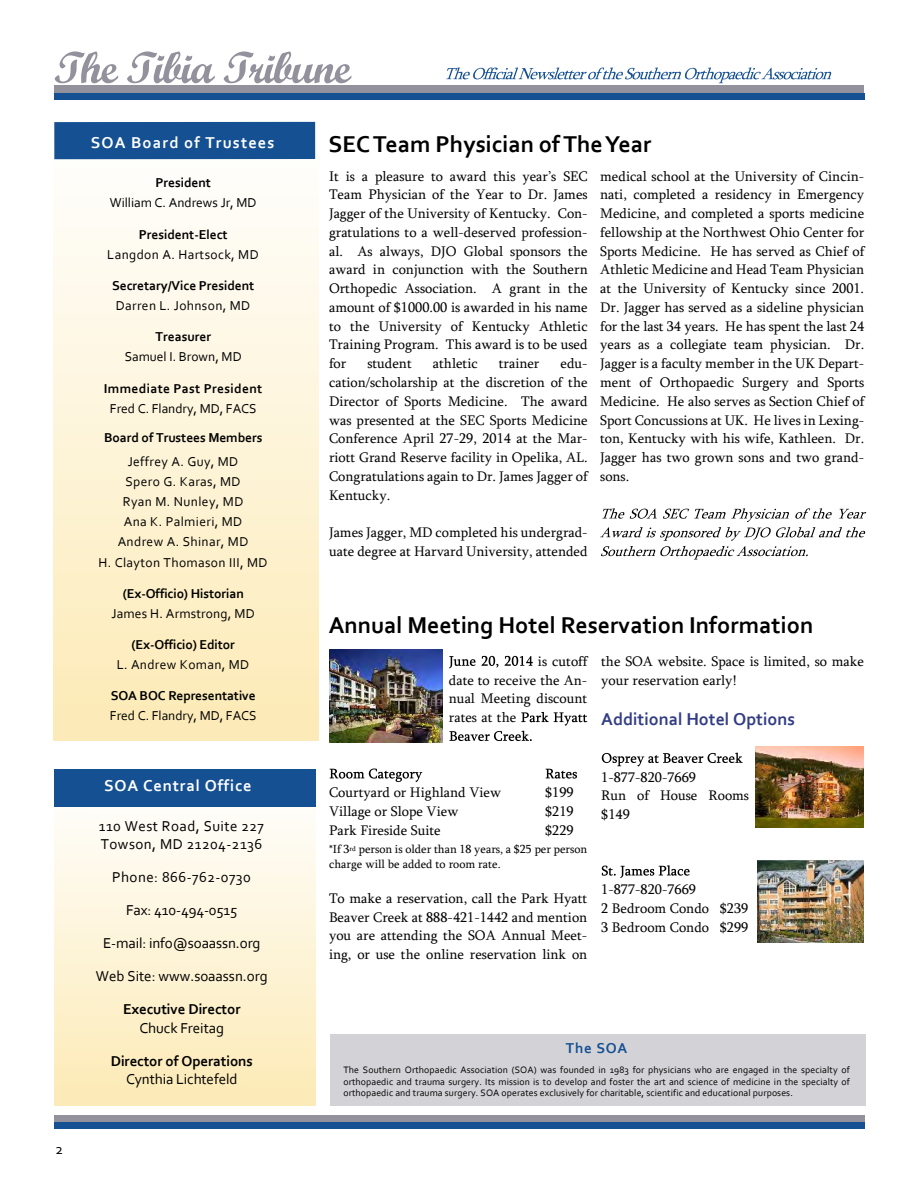
<style>
.page{position:relative;width:918px;height:1188px;background:#fff}
.page>*{position:absolute;margin:0;border:0;box-sizing:border-box;transform-origin:0 0}
.t1{font:700 24px "Corbel";color:#000}
.t2{font:700 18px "Corbel";color:#323d85}
.t3{font:700 16.5px "Corbel";letter-spacing:.065em;color:#fff}
.t4{font:700 16.5px "Corbel";letter-spacing:.045em;color:#fff}
.t5{font:15px/33px "Corbel";letter-spacing:-.005em;color:#000;text-align:center}
.t6{font:15px/18.3px "Corbel";letter-spacing:.03em;color:#000}
.t7{font:700 15px "Corbel";letter-spacing:-.005em;color:#000}
.t8{font:700 15px "Corbel";letter-spacing:.05em;color:#155092}
.t9{font:14.25px/18.8px "Sylfaen";color:#000;text-align:justify}
.t10{font:13.5px/20.1px "Corbel";letter-spacing:.025em;color:#000;text-align:center}
.t11{font:700 13.5px "Corbel";letter-spacing:-.005em;color:#000}
.t12{font:13.5px "Corbel";letter-spacing:-.005em;color:#000}
.t13{font:13.5px "Corbel";color:#000}
.t14{font:700 13.5px "Corbel";letter-spacing:.025em;color:#000}
.t15{font:12px/15.8px "Sylfaen";color:#000}
.t16{font:9.75px/11.9px "Corbel";letter-spacing:.01em;color:#000;text-align:justify}
</style>
<div class="page">
<div style="left:54px;top:1115px;width:810px;height:11px;background:#92919c"></div>
<div style="left:54px;top:1123px;width:810px;height:6px;background:#155092"></div>
<div style="left:54px;top:85px;width:810px;height:11px;background:#92919c"></div>
<div style="left:54px;top:93px;width:810px;height:7px;background:#155092"></div>
<svg style="left:55px;top:51px;width:63px;height:32px"></svg>
<svg style="left:127px;top:51px;width:88px;height:32px"></svg>
<svg style="left:224px;top:51px;width:127px;height:32px"></svg>
<svg style="left:446px;top:68px;width:386px;height:15px"></svg>
<img style="left:54px;top:786px;width:262px;height:320px">
<div style="left:55px;top:769px;width:261px;height:37px;background:#155092"></div>
<div style="left:54px;top:122px;width:261px;height:37px;background:#155092"></div>
<div style="left:330px;top:1034px;width:535px;height:72px;background:#d3d3d7"></div>
<svg style="left:600px;top:508px;width:266px;height:51px"></svg>
<svg style="left:449px;top:656px;width:49px;height:12px"></svg>
<svg style="left:504px;top:656px;width:29px;height:10px"></svg>
<svg style="left:449px;top:712px;width:138px;height:29px"></svg>
<svg style="left:330px;top:769px;width:92px;height:13px"></svg>
<svg style="left:546px;top:769px;width:31px;height:10px"></svg>
<svg style="left:602px;top:753px;width:141px;height:13px"></svg>
<svg style="left:602px;top:865px;width:88px;height:13px"></svg>
<img style="left:329px;top:649px;width:113px;height:94px">
<img style="left:756px;top:747px;width:108px;height:81px">
<img style="left:758px;top:860px;width:106px;height:82px">
<p class="t5" style="left:56px;top:1134px;width:9px">2</p>
<p class="t3" style="left:91px;top:136px;width:185px">SOA Board of Trustees</p>
<p class="t11" style="left:156px;top:177px;width:57px">President</p>
<p class="t13" style="left:110px;top:197px;width:148px">William C. Andrews Jr, MD</p>
<p class="t11" style="left:139px;top:229px;width:91px">President-Elect</p>
<p class="t10" style="left:107px;top:245px;width:153px">Langdon A. Hartsock, MD</p>
<p class="t11" style="left:112px;top:280px;width:144px">Secretary/Vice President</p>
<p class="t10" style="left:116px;top:297px;width:136px">Darren L. Johnson, MD</p>
<p class="t11" style="left:155px;top:331px;width:57px">Treasurer</p>
<p class="t13" style="left:125px;top:351px;width:119px">Samuel I. Brown, MD</p>
<p class="t14" style="left:104px;top:382px;width:160px">Immediate Past President</p>
<p class="t12" style="left:110px;top:403px;width:148px">Fred C. Flandry, MD, FACS</p>
<p class="t11" style="left:104px;top:432px;width:160px">Board of Trustees Members</p>
<p class="t10" style="left:98px;top:452px;width:171px">Jeffrey A. Guy, MD<br>Spero G. Karas, MD<br>Ryan M. Nunley, MD<br>Ana K. Palmieri, MD<br>Andrew A. Shinar, MD<br>H. Clayton Thomason III, MD</p>
<p class="t11" style="left:123px;top:588px;width:123px">(Ex-Officio) Historian</p>
<p class="t10" style="left:111px;top:604px;width:145px">James H. Armstrong, MD</p>
<p class="t11" style="left:132px;top:639px;width:105px">(Ex-Officio) Editor</p>
<p class="t10" style="left:117px;top:656px;width:134px">L. Andrew Koman, MD</p>
<p class="t11" style="left:111px;top:690px;width:147px">SOA BOC Representative</p>
<p class="t12" style="left:110px;top:710px;width:148px">Fred C. Flandry, MD, FACS</p>
<p class="t4" style="left:104px;top:778px;width:149px">SOA Central Office</p>
<p class="t6" style="left:99px;top:818px;width:167px">110 West Road, Suite 227<br>Towson, MD 21204-2136</p>
<p class="t5" style="left:96px;top:862px;width:173px">Phone: 866-762-0730<br>Fax: 410-494-0515<br>E-mail: info@soaassn.org<br>Web Site: www.soaassn.org</p>
<p class="t7" style="left:123px;top:1003px;width:119px">Executive Director</p>
<p class="t5" style="left:140px;top:1012px;width:86px">Chuck Freitag</p>
<p class="t7" style="left:111px;top:1054px;width:143px">Director of Operations</p>
<p class="t5" style="left:126px;top:1064px;width:113px">Cynthia Lichtefeld</p>
<h1 class="t1" style="left:329px;top:134px;width:324px">SEC Team Physician of The Year</h1>
<p class="t9" style="left:329px;top:168px;width:260px">It is a pleasure to award this year’s SEC Team Physician of the Year to Dr. James Jagger of the University of Kentucky. Con&shy;gratulations to a well-deserved profession&shy;al. As always, DJO Global sponsors the award in conjunction with the Southern Orthopedic Association. A grant in the amount of $1000.00 is awarded in his name to the University of Kentucky Athletic Training Program. This award is to be used for</p>
<p class="t9" style="left:329px;top:356px;width:260px;text-indent:231px">edu&shy;cation/scholarship at the discretion of the Director of Sports Medicine. The award was presented at the SEC Sports Medicine Conference April 27-29, 2014 at the Mar&shy;riott Grand Reserve facility in Opelika, AL.<br>Congratulations again to Dr. James Jagger of Kentucky.</p>
<p class="t9" style="left:329px;top:525px;width:260px">James Jagger, MD completed his undergrad&shy;uate degree at Harvard University, attended</p>
<p class="t9" style="left:367px;top:356px;width:46px">student</p>
<p class="t9" style="left:433px;top:356px;width:46px">athletic</p>
<p class="t9" style="left:499px;top:356px;width:42px">trainer</p>
<p class="t9" style="left:600px;top:168px;width:266px">medical school at the University of Cincin&shy;nati, completed a residency in Emergency Medicine, and completed a sports medicine fellowship at the Northwest Ohio Center for Sports Medicine. He has served as Chief of Athletic Medicine and Head Team Physician at the University of Kentucky since 2001.<br>Dr. Jagger has served as a sideline physician for the last 34 years. He has spent the last 24 years as a collegiate team physician. Dr.<br>Jagger is a faculty member in the UK Depart&shy;ment of Orthopaedic Surgery and Sports Medicine. He also serves as Section Chief of Sport Concussions at UK. He lives in Lexing&shy;ton, Kentucky with his wife, Kathleen. Dr.<br>Jagger has two grown sons and two grand&shy;sons.</p>
<h1 class="t1" style="left:329px;top:615px;width:486px">Annual Meeting Hotel Reservation Information</h1>
<p class="t9" style="left:449px;top:653px;width:140px;text-indent:89px">is cutoff date to receive the An&shy;nual Meeting discount rates at the</p>
<p class="t9" style="left:601px;top:653px;width:264px">the SOA website. Space is limited, so make your reservation early!</p>
<p class="t2" style="left:601px;top:712px;width:195px">Additional Hotel Options</p>
<p class="t9" style="left:329px;top:785px;width:174px">Courtyard or Highland View</p>
<p class="t9" style="left:545px;top:785px;width:30px">$199</p>
<p class="t9" style="left:329px;top:803px;width:131px">Village or Slope View</p>
<p class="t9" style="left:545px;top:803px;width:30px">$219</p>
<p class="t9" style="left:329px;top:822px;width:113px">Park Fireside Suite</p>
<p class="t9" style="left:545px;top:822px;width:30px">$229</p>
<p class="t15" style="left:329px;top:842px;width:260px">*If 3<sup>rd</sup> person is older than 18 years, a $25 per person charge will be added to room rate.</p>
<p class="t9" style="left:329px;top:890px;width:260px">To make a reservation, call the Park Hyatt Beaver Creek at 888-421-1442 and mention you are attending the SOA Annual Meet&shy;ing, or use the online reservation link on</p>
<p class="t9" style="left:601px;top:769px;width:149px;text-align:left">1-877-820-7669<br>Run of House Rooms $149</p>
<p class="t9" style="left:601px;top:882px;width:149px;text-align:left">1-877-820-7669<br>2 Bedroom Condo $239<br>3 Bedroom Condo $299</p>
<p class="t8" style="left:566px;top:1042px;width:63px">The SOA</p>
<p class="t16" style="left:343px;top:1064px;width:508px">The Southern Orthopaedic Association (SOA) was founded in 1983 for physicians who are engaged in the specialty of orthopaedic and trauma surgery. Its mission is to develop and foster the art and science of medicine in the specialty of orthopaedic and trauma surgery. SOA operates exclusively for charitable, scientific and educational purposes.</p>
</div>
